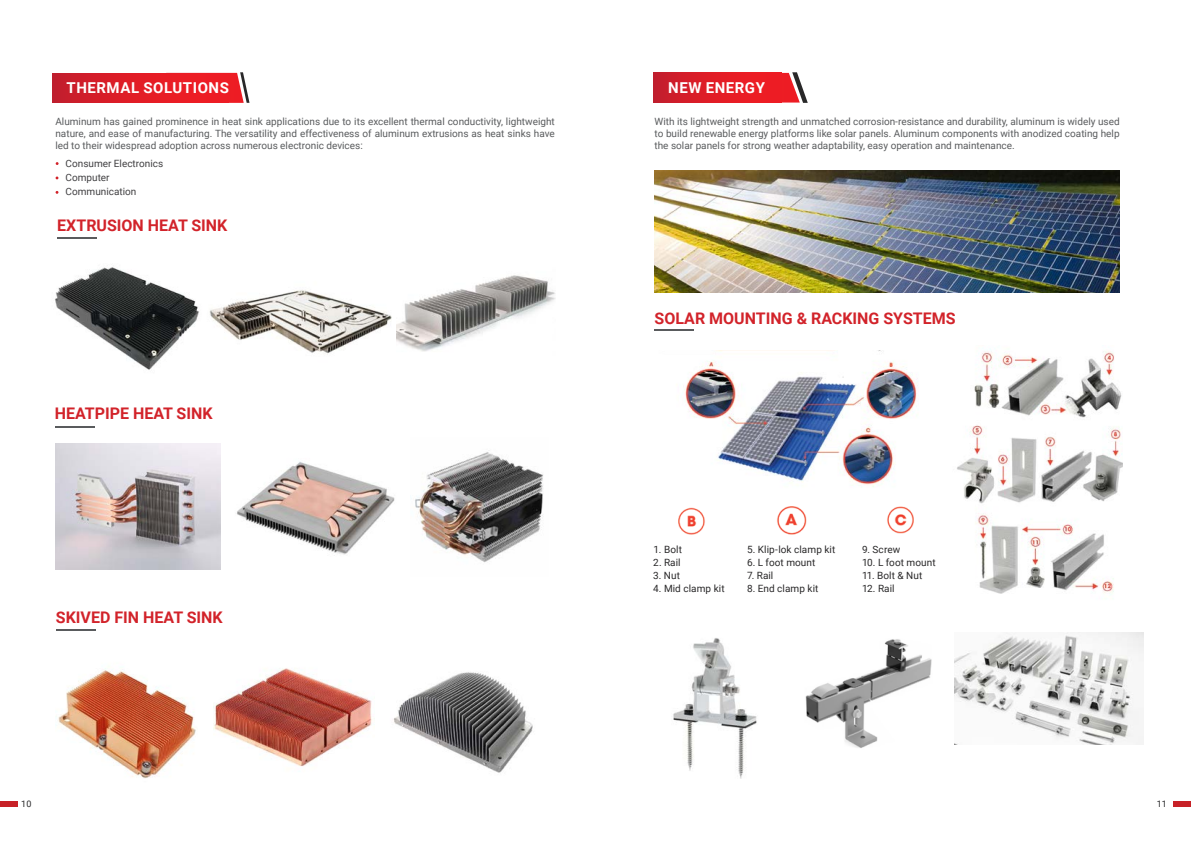
<style>
.page{position:relative;width:1191px;height:842px;background:#fff}
.page>*{position:absolute;margin:0;border:0;box-sizing:border-box;transform-origin:0 0}
.t1{font:700 16px "Roboto";color:#d2232a}
.t2{font:700 15px "Roboto";letter-spacing:.035em;color:#fff}
.t3{font:10px/12px "Roboto";color:#595b5d;text-align:justify}
.t4{font:10px "Roboto";letter-spacing:.005em;color:#292829}
.t5{font:10px/14px "Roboto";color:#414042}
.t6{font:9px "Roboto";color:#282829}
</style>
<div class="page">
<div style="left:0;top:801px;width:18px;height:6px;background:#c72127"></div>
<div style="left:1173px;top:801px;width:18px;height:6px;background:#c72127"></div>
<img style="left:55px;top:267px;width:144px;height:103px">
<img style="left:396px;top:275px;width:159px;height:77px">
<img style="left:209px;top:290px;width:183px;height:65px">
<svg style="left:166px;top:72px;width:83px;height:31px"></svg>
<div style="left:53px;top:73px;width:175px;height:30px;background:linear-gradient(to right,#c81e2c,#f51c22)"></div>
<hr style="left:57px;top:238px;width:40px;height:1px;background:#595b5d">
<img style="left:394px;top:672px;width:139px;height:101px">
<hr style="left:55px;top:426px;width:40px;height:2px;background:#595b5d">
<hr style="left:56px;top:629px;width:40px;height:1px;background:#595b5d">
<svg style="left:671px;top:72px;width:136px;height:31px"></svg>
<div style="left:653px;top:73px;width:128px;height:30px;background:linear-gradient(to right,#c81e2c,#f51c22)"></div>
<img style="left:957px;top:349px;width:165px;height:245px">
<img style="left:685px;top:361px;width:233px;height:126px">
<img style="left:678px;top:507px;width:27px;height:28px">
<img style="left:777px;top:506px;width:30px;height:29px">
<img style="left:887px;top:506px;width:27px;height:28px">
<img style="left:954px;top:633px;width:189px;height:111px">
<img style="left:673px;top:638px;width:84px;height:141px">
<img style="left:213px;top:668px;width:159px;height:99px">
<img style="left:654px;top:170px;width:465px;height:123px">
<hr style="left:654px;top:329px;width:40px;height:2px;background:#595b5d">
<img style="left:805px;top:639px;width:127px;height:109px">
<img style="left:415px;top:452px;width:128px;height:111px">
<img style="left:237px;top:461px;width:158px;height:94px">
<img style="left:56px;top:443px;width:164px;height:127px">
<img style="left:58px;top:668px;width:138px;height:110px">
<h2 class="t2" style="left:67px;top:77px;width:164px">THERMAL SOLUTIONS</h2>
<p class="t3" style="left:55px;top:115px;width:501px">Aluminum has gained prominence in heat sink applications due to its excellent thermal conductivity, lightweight nature, and ease of manufacturing. The versatility and effectiveness of aluminum extrusions as heat sinks have led to their widespread adoption across numerous electronic devices:</p>
<p class="t5" style="left:66px;top:156px;width:99px">Consumer Electronics<br>Computer<br>Communication</p>
<h1 class="t1" style="left:57px;top:214px;width:172px">EXTRUSION HEAT SINK</h1>
<h1 class="t1" style="left:55px;top:402px;width:159px">HEATPIPE HEAT SINK</h1>
<h1 class="t1" style="left:56px;top:606px;width:168px">SKIVED FIN HEAT SINK</h1>
<h2 class="t2" style="left:668px;top:77px;width:98px">NEW ENERGY</h2>
<p class="t3" style="left:654px;top:115px;width:466px">With its lightweight strength and unmatched corrosion-resistance and durability, aluminum is widely used to build renewable energy platforms like solar panels. Aluminum components with anodized coating help the solar panels for strong weather adaptability, easy operation and maintenance.</p>
<h1 class="t1" style="left:654px;top:307px;width:303px">SOLAR MOUNTING &amp; RACKING SYSTEMS</h1>
<p class="t4" style="left:653px;top:543px;width:30px">1. Bolt</p>
<p class="t4" style="left:653px;top:556px;width:29px">2. Rail</p>
<p class="t4" style="left:653px;top:569px;width:28px">3. Nut</p>
<p class="t4" style="left:653px;top:582px;width:73px">4. Mid clamp kit</p>
<p class="t4" style="left:747px;top:543px;width:90px">5. Klip-lok clamp kit</p>
<p class="t4" style="left:747px;top:556px;width:70px">6. L foot mount</p>
<p class="t4" style="left:747px;top:569px;width:28px">7. Rail</p>
<p class="t4" style="left:747px;top:582px;width:73px">8. End clamp kit</p>
<p class="t4" style="left:862px;top:543px;width:40px">9. Screw</p>
<p class="t4" style="left:862px;top:556px;width:75px">10. L foot mount</p>
<p class="t4" style="left:862px;top:569px;width:62px">11. Bolt &amp; Nut</p>
<p class="t4" style="left:862px;top:582px;width:34px">12. Rail</p>
<p class="t6" style="left:21px;top:798px;width:12px">10</p>
<p class="t6" style="left:1156px;top:798px;width:12px">11</p>
</div>
